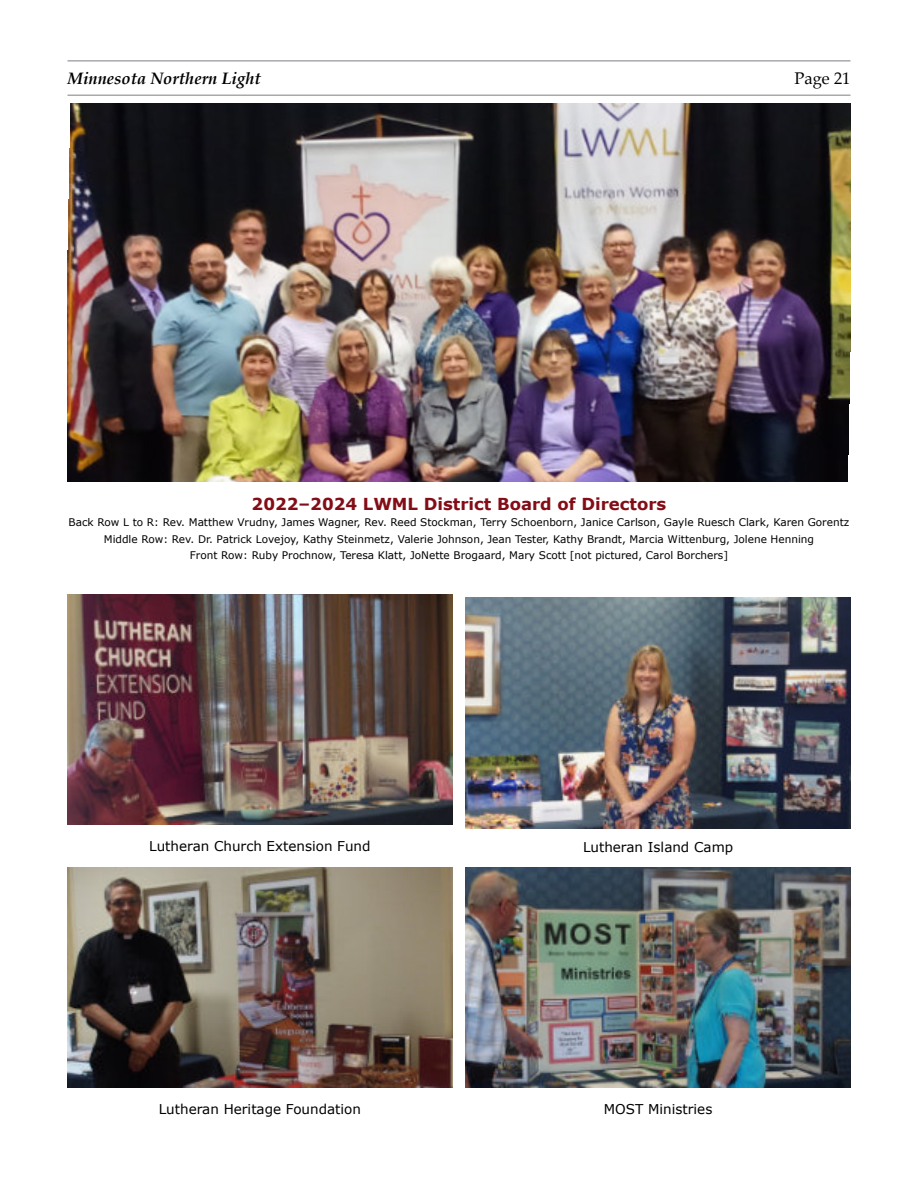
<style>
.page{position:relative;width:918px;height:1188px;background:#fff}
.page>*{position:absolute;margin:0;border:0;box-sizing:border-box;transform-origin:0 0}
.t1{font:700 16.5px "Verdana";color:#830d17}
.t2{font:italic 700 16.5px "Palatino";color:#000}
.t3{font:16.5px "Palatino";color:#000}
.t4{font:13.5px "Verdana";color:#000}
.t5{font:10.5px/16.5px "Verdana";color:#000;text-align:center}
</style>
<div class="page">
<hr style="left:68px;top:94px;width:782px;height:2px;background:#a7a9ac">
<hr style="left:68px;top:60px;width:782px;height:2px;background:#a7a9ac">
<img style="left:466px;top:867px;width:384px;height:221px">
<img style="left:68px;top:594px;width:384px;height:231px">
<img style="left:68px;top:868px;width:384px;height:220px">
<img style="left:466px;top:598px;width:384px;height:230px">
<img style="left:68px;top:104px;width:782px;height:378px">
<h1 class="t2" style="left:68px;top:70px;width:195px">Minnesota Northern Light</h1>
<h1 class="t3" style="left:795px;top:70px;width:57px">Page 21</h1>
<h1 class="t1" style="left:252px;top:497px;width:416px">2022–2024 LWML District Board of Directors</h1>
<p class="t5" style="left:69px;top:515px;width:782px">Back Row L to R: Rev. Matthew Vrudny, James Wagner, Rev. Reed Stockman, Terry Schoenborn, Janice Carlson, Gayle Ruesch Clark, Karen Gorentz<br>Middle Row: Rev. Dr. Patrick Lovejoy, Kathy Steinmetz, Valerie Johnson, Jean Tester, Kathy Brandt, Marcia Wittenburg, Jolene Henning<br>Front Row: Ruby Prochnow, Teresa Klatt, JoNette Brogaard, Mary Scott [not pictured, Carol Borchers]</p>
<p class="t4" style="left:149px;top:841px;width:223px">Lutheran Church Extension Fund</p>
<p class="t4" style="left:583px;top:841px;width:152px">Lutheran Island Camp</p>
<p class="t4" style="left:159px;top:1103px;width:204px">Lutheran Heritage Foundation</p>
<p class="t4" style="left:604px;top:1103px;width:110px">MOST Ministries</p>
</div>
